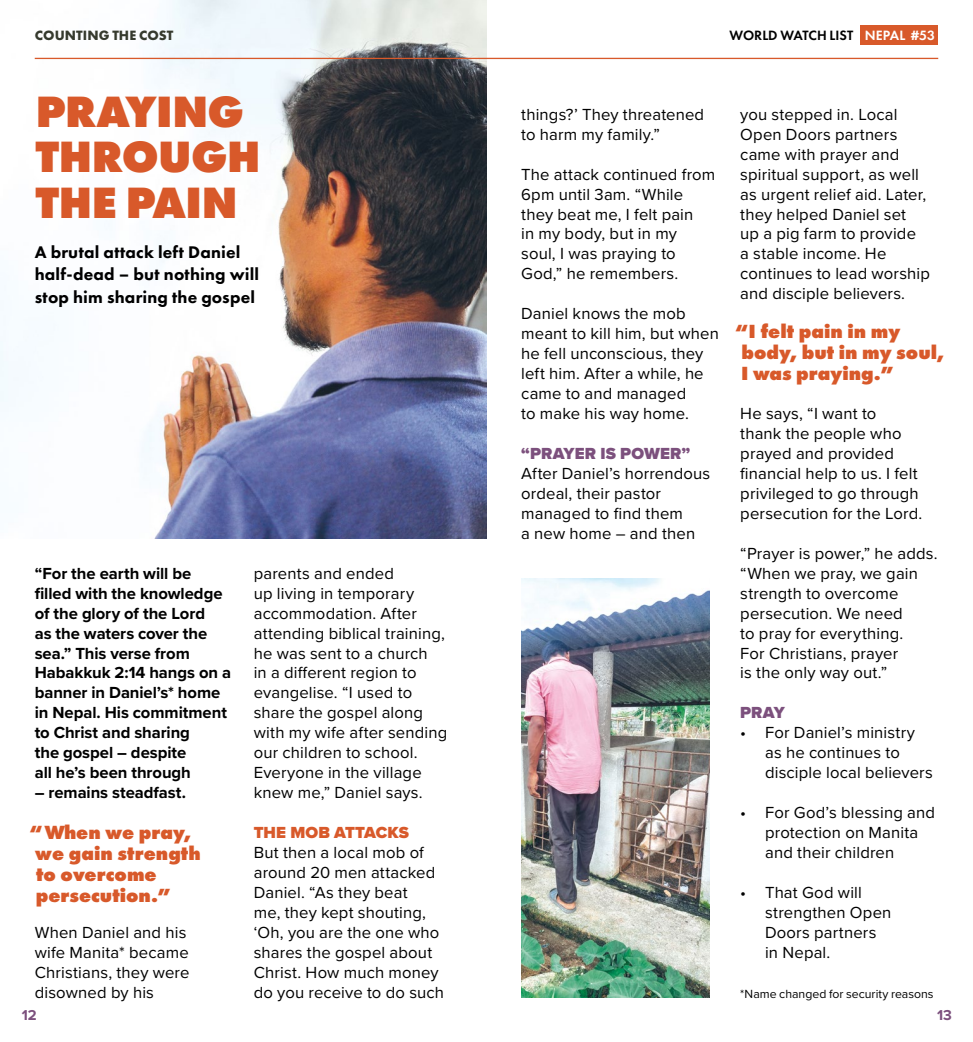
<style>
.page{position:relative;width:973px;height:1042px;background:#fff}
.page>*{position:absolute;margin:0;border:0;box-sizing:border-box;transform-origin:0 0}
.t1{font:800 45.5px/45.5px "Futura PT";letter-spacing:-.02em;color:#d8592a}
.t2{font:800 19.78px/21px "Futura PT";color:#d8592a}
.t3{font:800 17.5px/22.8px "Futura PT";letter-spacing:.01em;color:#000}
.t4{font:16.62px/19.9px "Proxima Nova";letter-spacing:.01em;color:#000}
.t5{font:700 16.62px/19.9px "Proxima Nova";letter-spacing:-.005em;color:#000}
.t6{font:900 16.62px "Proxima Nova";letter-spacing:.01em;color:#7c507d}
.t7{font:900 16.62px "Proxima Nova";letter-spacing:.005em;color:#d8592a}
.t8{font:700 14.88px "Proxima Nova";color:#7c507d}
.t9{font:600 14px "Futura PT";color:#000}
.t10{font:700 14px "Futura PT";letter-spacing:.005em;color:#363a2e}
.t11{font:12.25px "Proxima Nova";color:#000}
.s1{color:#fff}
</style>
<div class="page">
<img style="left:0;top:0;width:486px;height:539px">
<hr style="left:35px;top:58px;width:903px;height:1px;background:#d8592a">
<div style="left:860px;top:25px;width:78px;height:20px;background:#d8592a"></div>
<img style="left:521px;top:579px;width:188px;height:419px">
<p class="t10" style="left:35px;top:26px;width:140px">COUNTING THE COST</p>
<h1 class="t1" style="left:35px;top:88px;width:227px">PRAYING<br>THROUGH<br>THE PAIN</h1>
<p class="t3" style="left:35px;top:240px;width:226px">A brutal attack left Daniel half-dead – but nothing will stop him sharing the gospel</p>
<p class="t5" style="left:35px;top:563px;width:198px">“For the earth will be filled with the knowledge of the glory of the Lord<br>as the waters cover the sea.” This verse from<br>Habakkuk 2:14 hangs on a banner in Daniel’s* home in Nepal. His commitment to Christ and sharing<br>the gospel – despite<br>all he’s been through</p>
<p class="t5" style="left:35px;top:782px;width:153px">– remains steadfast.</p>
<p class="t2" style="left:35px;top:821px;width:167px;text-indent:-6px">“When we pray, we gain strength to overcome persecution.”</p>
<p class="t4" style="left:35px;top:921px;width:156px">When Daniel and his wife Manita* became<br>Christians, they were disowned by his</p>
<p class="t4" style="left:254px;top:562px;width:195px">parents and ended<br>up living in temporary accommodation. After attending biblical training, he was sent to a church<br>in a different region to evangelise. “I used to share the gospel along with my wife after sending our children to school.<br>Everyone in the village knew me,” Daniel says.</p>
<p class="t7" style="left:254px;top:820px;width:157px">THE MOB ATTACKS</p>
<p class="t4" style="left:254px;top:842px;width:192px">But then a local mob of around 20 men attacked<br>Daniel. “As they beat<br>me, they kept shouting, ‘Oh, you are the one who shares the gospel about<br>Christ. How much money do you receive to do such</p>
<p class="t9" style="left:729px;top:26px;width:207px">WORLD WATCH LIST <span class="s1">NEPAL #53</span></p>
<p class="t4" style="left:521px;top:103px;width:184px">things?’ They threatened to harm my family.”</p>
<p class="t4" style="left:521px;top:163px;width:195px">The attack continued from<br>6pm until 3am. “While they beat me, I felt pain<br>in my body, but in my soul, I was praying to<br>God,” he remembers.</p>
<p class="t4" style="left:521px;top:303px;width:199px">Daniel knows the mob meant to kill him, but when he fell unconscious, they left him. After a while, he came to and managed<br>to make his way home.</p>
<p class="t6" style="left:521px;top:441px;width:171px">“PRAYER IS POWER”</p>
<p class="t4" style="left:521px;top:463px;width:190px">After Daniel’s horrendous ordeal, their pastor managed to find them<br>a new home – and then</p>
<p class="t4" style="left:740px;top:103px;width:191px">you stepped in. Local<br>Open Doors partners came with prayer and spiritual support, as well as urgent relief aid. Later, they helped Daniel set<br>up a pig farm to provide<br>a stable income. He continues to lead worship and disciple believers.</p>
<p class="t2" style="left:740px;top:320px;width:205px;text-indent:-6px">“I felt pain in my body, but in my soul,<br>I was praying.”</p>
<p class="t4" style="left:740px;top:403px;width:183px">He says, “I want to<br>thank the people who prayed and provided financial help to us. I felt privileged to go through persecution for the Lord.</p>
<p class="t4" style="left:740px;top:542px;width:199px">“Prayer is power,” he adds. “When we pray, we gain strength to overcome persecution. We need<br>to pray for everything.<br>For Christians, prayer<br>is the only way out.”</p>
<p class="t6" style="left:740px;top:700px;width:46px">PRAY</p>
<p class="t4" style="left:765px;top:722px;width:169px;text-indent:-25px">• For Daniel’s ministry as he continues to disciple local believers</p>
<p class="t4" style="left:765px;top:802px;width:171px;text-indent:-25px">• For God’s blessing and protection on Manita and their children</p>
<p class="t4" style="left:765px;top:882px;width:128px;text-indent:-25px">• That God will strengthen Open<br>Doors partners in Nepal.</p>
<p class="t11" style="left:740px;top:984px;width:195px">*Name changed for security reasons</p>
<p class="t8" style="left:22px;top:1004px;width:17px">12</p>
<p class="t8" style="left:936px;top:1004px;width:16px">13</p>
</div>
